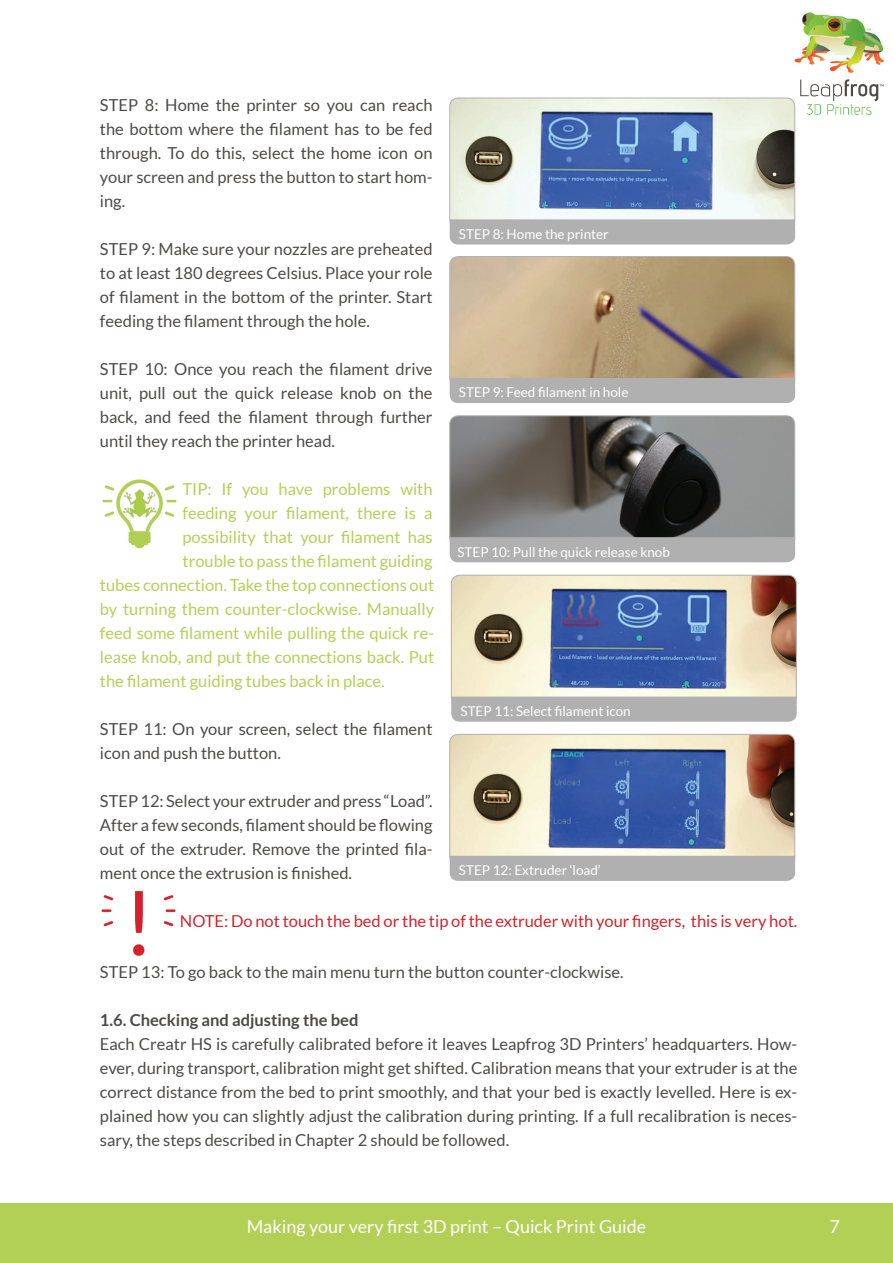
<style>
.page{position:relative;width:893px;height:1263px;background:#fff}
.page>*{position:absolute;margin:0;border:0;box-sizing:border-box;transform-origin:0 0}
.t1{font:18px "Lato";color:#fff}
.t2{font:16.5px/24px "Lato";color:#4c4a49;text-align:justify}
.t3{font:16.5px "Lato";color:#b2d056}
.t4{font:16.5px "Lato";color:#d1232a}
.t5{font:700 16.5px "Lato";color:#4c4a49}
.t6{font:13.5px "Lato";color:#fff}
</style>
<div class="page">
<div style="left:0;top:1203px;width:893px;height:60px;background:#b2d056"></div>
<img style="left:794px;top:13px;width:90px;height:60px">
<svg style="left:800px;top:79px;width:83px;height:36px"></svg>
<img style="left:450px;top:98px;width:345px;height:121px">
<div style="left:450px;top:98px;width:345px;height:130px;border:1px solid #b0b0b0;border-radius:9px"></div>
<svg style="left:450px;top:219px;width:345px;height:7px"></svg>
<div style="left:450px;top:220px;width:345px;height:24px;background:#b0b0b0;border-radius:9px"></div>
<img style="left:450px;top:416px;width:345px;height:121px">
<div style="left:450px;top:416px;width:345px;height:130px;border:1px solid #b0b0b0;border-radius:9px"></div>
<svg style="left:450px;top:537px;width:345px;height:7px"></svg>
<div style="left:450px;top:538px;width:345px;height:24px;background:#b0b0b0;border-radius:9px"></div>
<img style="left:450px;top:257px;width:345px;height:121px">
<div style="left:450px;top:256px;width:345px;height:131px;border:1px solid #b0b0b0;border-radius:9px"></div>
<div style="left:450px;top:378px;width:345px;height:7px;background:#b0b0b0"></div>
<div style="left:450px;top:379px;width:345px;height:24px;background:#b0b0b0;border-radius:9px"></div>
<img style="left:451px;top:575px;width:345px;height:122px">
<div style="left:451px;top:575px;width:345px;height:130px;border:1px solid #b0b0b0;border-radius:9px"></div>
<div style="left:451px;top:697px;width:346px;height:25px;background:#b0b0b0;border-radius:9px"></div>
<img style="left:450px;top:734px;width:345px;height:122px">
<div style="left:450px;top:734px;width:345px;height:130px;border:1px solid #b0b0b0;border-radius:9px"></div>
<div style="left:450px;top:856px;width:345px;height:25px;background:#b0b0b0;border-radius:9px"></div>
<img style="left:102px;top:479px;width:75px;height:70px">
<img style="left:101px;top:891px;width:75px;height:65px">
<p class="t2" style="left:100px;top:93px;width:334px">STEP 8: Home the printer so you can reach the bottom where the filament has to be fed through. To do this, select the home icon on your screen and press the button to start hom&shy;ing.</p>
<p class="t2" style="left:100px;top:237px;width:334px">STEP 9: Make sure your nozzles are preheated to at least 180 degrees Celsius. Place your role of filament in the bottom of the printer. Start feeding the filament through the hole.</p>
<p class="t2" style="left:100px;top:357px;width:334px">STEP 10: Once you reach the filament drive unit, pull out the quick release knob on the back, and feed the filament through further until they reach the printer head.</p>
<p class="t3" style="left:183px;top:480px;width:252px">TIP: If you have problems with</p>
<p class="t3" style="left:183px;top:504px;width:252px">feeding your filament, there is a</p>
<p class="t3" style="left:183px;top:528px;width:252px">possibility that your filament has</p>
<p class="t3" style="left:183px;top:552px;width:252px">trouble to pass the filament guiding</p>
<p class="t3" style="left:100px;top:576px;width:336px">tubes connection. Take the top connections out</p>
<p class="t3" style="left:100px;top:600px;width:336px">by turning them counter-clockwise. Manually</p>
<p class="t3" style="left:100px;top:624px;width:336px">feed some filament while pulling the quick re-</p>
<p class="t3" style="left:100px;top:648px;width:336px">lease knob, and put the connections back. Put</p>
<p class="t3" style="left:100px;top:672px;width:286px">the filament guiding tubes back in place.</p>
<p class="t2" style="left:100px;top:717px;width:334px">STEP 11: On your screen, select the filament icon and push the button.</p>
<p class="t2" style="left:100px;top:789px;width:334px">STEP 12: Select your extruder and press “Load”.<br>After a few seconds, filament should be flowing out of the extruder. Remove the printed fila&shy;ment once the extrusion is finished.</p>
<p class="t4" style="left:180px;top:912px;width:619px">NOTE: Do not touch the bed or the tip of the extruder with your fingers, this is very hot.</p>
<p class="t2" style="left:100px;top:960px;width:525px">STEP 13: To go back to the main menu turn the button counter-clockwise.</p>
<p class="t5" style="left:100px;top:1011px;width:260px">1.6. Checking and adjusting the bed</p>
<p class="t2" style="left:100px;top:1032px;width:699px">Each Creatr HS is carefully calibrated before it leaves Leapfrog 3D Printers’ headquarters. How&shy;ever, during transport, calibration might get shifted. Calibration means that your extruder is at the correct distance from the bed to print smoothly, and that your bed is exactly levelled. Here is ex&shy;plained how you can slightly adjust the calibration during printing. If a full recalibration is neces&shy;sary, the steps described in Chapter 2 should be followed.</p>
<p class="t6" style="left:459px;top:226px;width:151px">STEP 8: Home the printer</p>
<p class="t6" style="left:459px;top:385px;width:171px">STEP 9: Feed filament in hole</p>
<p class="t6" style="left:457px;top:544px;width:214px">STEP 10: Pull the quick release knob</p>
<p class="t6" style="left:460px;top:704px;width:172px">STEP 11: Select filament icon</p>
<p class="t6" style="left:459px;top:863px;width:143px">STEP 12: Extruder ‘load’</p>
<p class="t1" style="left:247px;top:1216px;width:401px">Making your very first 3D print – Quick Print Guide</p>
<p class="t1" style="left:830px;top:1217px;width:12px">7</p>
</div>
